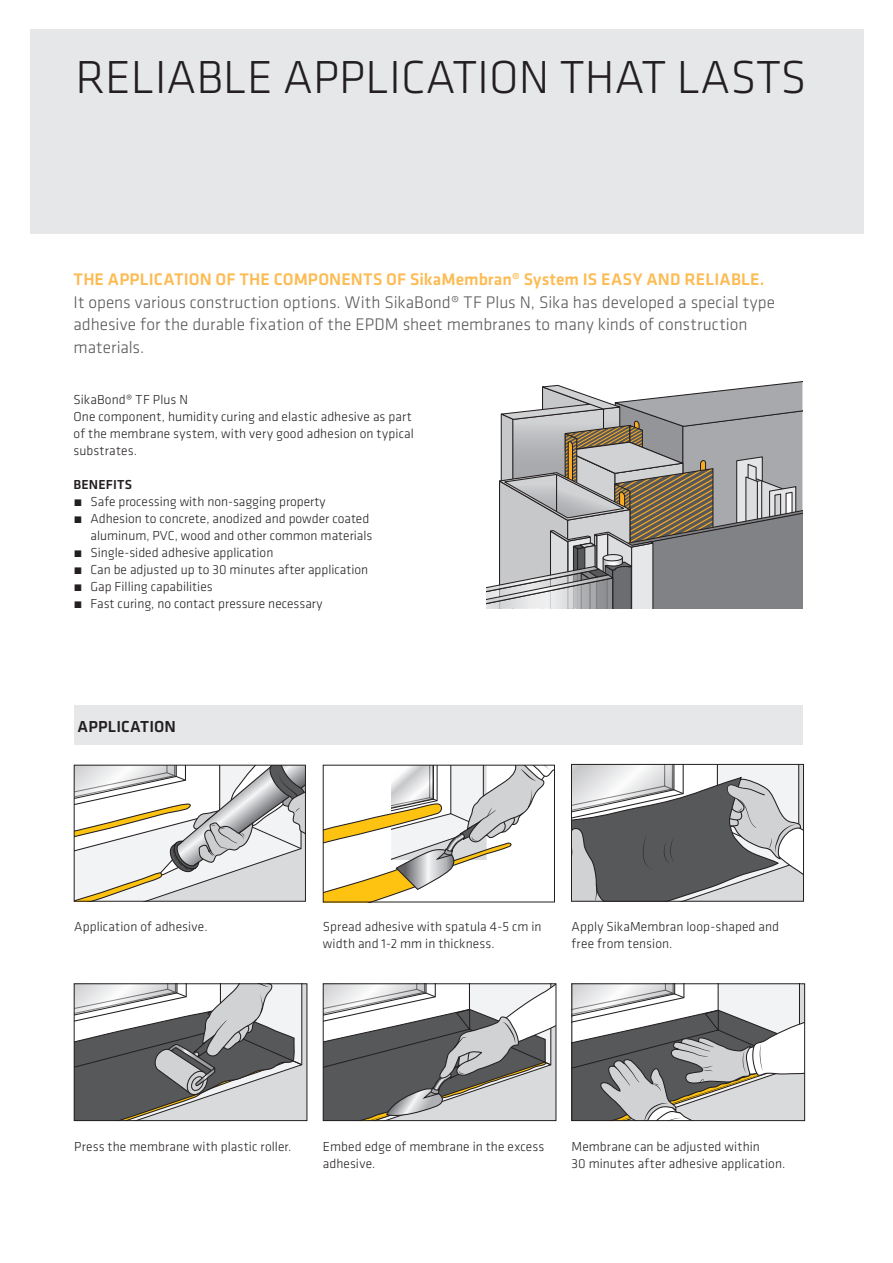
<style>
.page{position:relative;width:893px;height:1263px;background:#fff}
.page>*{position:absolute;margin:0;border:0;box-sizing:border-box;transform-origin:0 0}
.t1{font:300 48px "Klavika";color:#231f20}
.t2{font:300 17.4px/22.6px "Klavika";letter-spacing:.005em;color:#57585a}
.t3{font:500 17.4px "Klavika";letter-spacing:.005em;color:#fcbb53}
.t4{font:500 16.5px "Klavika";letter-spacing:.01em;color:#231f20}
.t5{font:300 13.5px/17px "Klavika";color:#231f20}
.t6{font:300 13.5px/17px "Klavika";letter-spacing:.02em;color:#231f20}
.t7{font:500 13.5px "Klavika";letter-spacing:.015em;color:#231f20}
</style>
<div class="page">
<hr style="left:892px;top:0;width:1px;height:1263px;background:#c2c3c6">
<div style="left:30px;top:30px;width:833px;height:204px;background:#e6e7e9"></div>
<div style="left:74px;top:706px;width:728px;height:39px;background:#e6e7e9"></div>
<svg style="left:487px;top:381px;width:315px;height:227px;background:#a9a7a6"></svg>
<svg style="left:76px;top:767px;width:228px;height:133px"></svg>
<div style="left:74px;top:765px;width:232px;height:137px;border:1px solid #231f20"></div>
<svg style="left:325px;top:767px;width:228px;height:133px"></svg>
<svg style="left:573px;top:766px;width:229px;height:134px"></svg>
<div style="left:571px;top:764px;width:233px;height:138px;border:1px solid #231f20"></div>
<svg style="left:76px;top:985px;width:229px;height:134px"></svg>
<div style="left:74px;top:983px;width:233px;height:138px;border:1px solid #231f20"></div>
<svg style="left:325px;top:985px;width:229px;height:134px"></svg>
<div style="left:323px;top:983px;width:233px;height:138px;border:1px solid #231f20"></div>
<svg style="left:573px;top:985px;width:230px;height:134px"></svg>
<div style="left:571px;top:983px;width:234px;height:138px;border:1px solid #231f20"></div>
<h1 class="t1" style="left:76px;top:48px;width:732px">Reliable application that lasts</h1>
<p class="t3" style="left:73px;top:267px;width:45px">THE APPLICATION</p>
<p class="t3" style="left:216px;top:267px;width:104px">OF THECOMPONENTS</p>
<p class="t3" style="left:386px;top:267px;width:226px">OF SIKAMEMBRAN® SYSTEM IS EAS</p>
<p class="t3" style="left:633px;top:267px;width:74px">Y AND RELIABLE</p>
<p class="t3" style="left:760px;top:267px;width:6px">.</p>
<p class="t2" style="left:73px;top:290px;width:703px">It opens various construction options. With SikaBond® TF Plus N, Sika has developed a special type adhesive for the durable fixation of the EPDM sheet membranes to many kinds of construction materials.</p>
<p class="t5" style="left:73px;top:391px;width:342px">SikaBond® TF Plus N<br>One component, humidity curing and elastic adhesive as part of the membrane system, with very good adhesion on typical substrates.</p>
<p class="t7" style="left:73px;top:475px;width:60px">BENEFITS</p>
<p class="t5" style="left:73px;top:493px;width:254px">́ Safe processing with non-sagging property</p>
<p class="t5" style="left:73px;top:510px;width:297px">́ Adhesion to concrete, anodized and powder coated</p>
<p class="t5" style="left:90px;top:527px;width:283px">aluminum, PVC, wood and other common materials</p>
<p class="t5" style="left:73px;top:544px;width:201px">́ Single-sided adhesive application</p>
<p class="t5" style="left:73px;top:561px;width:296px">́ Can be adjusted up to 30 minutes after application</p>
<p class="t5" style="left:73px;top:578px;width:141px">́ Gap Filling capabilities</p>
<p class="t5" style="left:73px;top:595px;width:250px">́ Fast curing, no contact pressure necessary</p>
<p class="t4" style="left:78px;top:715px;width:100px">APPLICATION</p>
<p class="t5" style="left:74px;top:918px;width:135px">Application of adhesive.</p>
<p class="t5" style="left:323px;top:918px;width:220px">Spread adhesive with spatula 4-5 cm in width and 1-2 mm in thickness.</p>
<p class="t6" style="left:571px;top:918px;width:209px">Apply SikaMembran loop-shaped and free from tension.</p>
<p class="t6" style="left:74px;top:1137px;width:219px">Press the membrane with plastic roller.</p>
<p class="t5" style="left:323px;top:1137px;width:223px">Embed edge of membrane in the excess adhesive.</p>
<p class="t5" style="left:571px;top:1137px;width:215px">Membrane can be adjusted within<br>30 minutes after adhesive application.</p>
</div>
